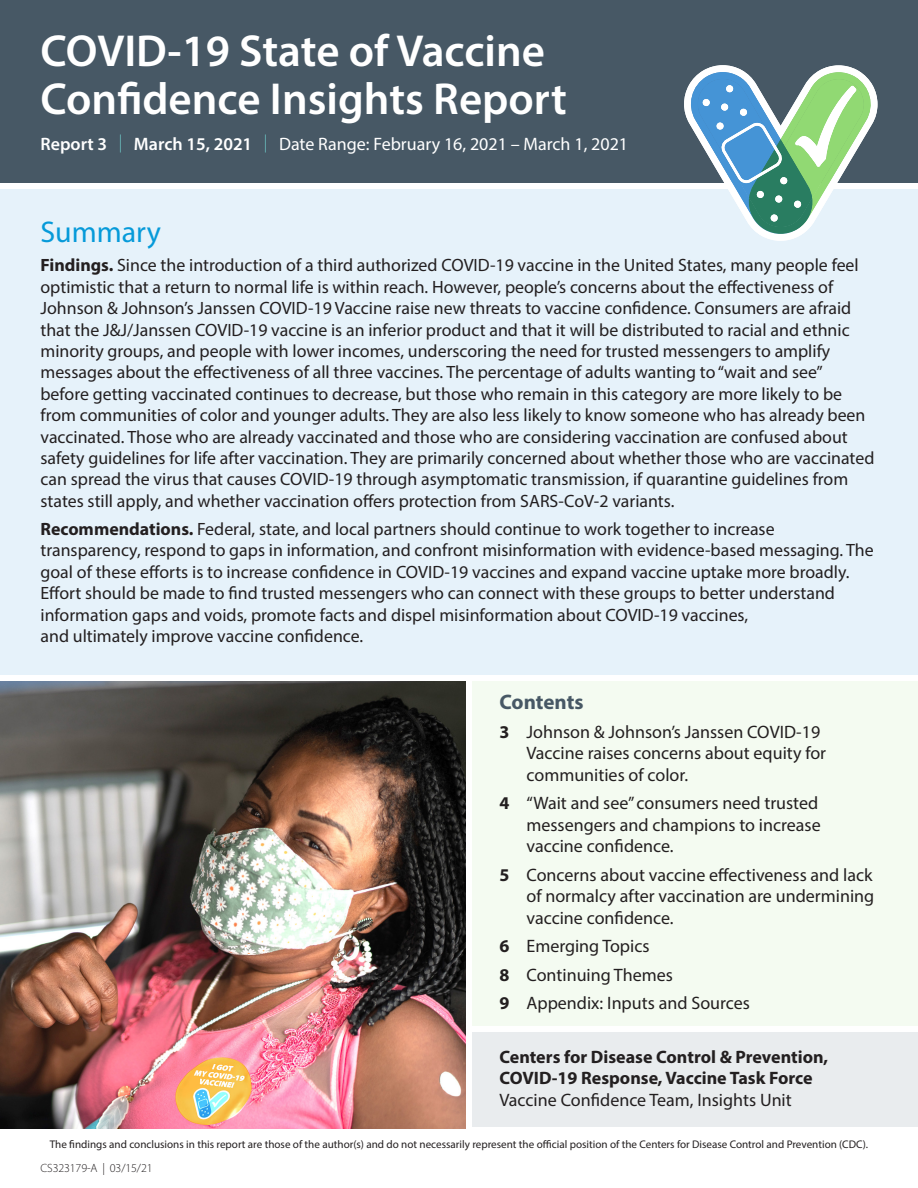
<style>
.page{position:relative;width:918px;height:1188px;background:#fff}
.page>*{position:absolute;margin:0;border:0;box-sizing:border-box;transform-origin:0 0}
.t1{font:600 45px/48px "Myriad Pro";color:#fff}
.t2{font:30px "Myriad Pro";color:#069ad9}
.t3{font:700 21px "Myriad Pro";letter-spacing:-.005em;color:#475865}
.t4{font:18px/21.6px "Myriad Pro";color:#231f20}
.t5{font:700 18px/21.6px "Myriad Pro";color:#231f20}
.t6{font:18px "Myriad Pro";color:#fff}
.t7{font:17.85px/21.5px "Myriad Pro";color:#231f20}
.t8{font:300 12px "Myriad Pro";letter-spacing:-.01em;color:#231f20}
.t9{font:11.1px "Myriad Pro";color:#231f20}
.s1{font-weight:600}
.s2{font-weight:300;color:#6fcaca}
.s3{font-weight:700}
</style>
<div class="page">
<div style="left:0;top:0;width:918px;height:182px;background:#475865"></div>
<img style="left:0;top:682px;width:465px;height:446px">
<div style="left:472px;top:682px;width:446px;height:344px;background:#f4fbf1"></div>
<div style="left:472px;top:1033px;width:446px;height:94px;background:#e9ecee"></div>
<div style="left:0;top:189px;width:918px;height:486px;background:#e6f2fa"></div>
<svg style="left:684px;top:65px;width:194px;height:176px"></svg>
<h1 class="t1" style="left:40px;top:26px;width:528px">COVID-19 State of Vaccine<br>Confidence Insights Report</h1>
<p class="t6" style="left:40px;top:132px;width:589px"><span class="s1">Report 3</span> <span class="s2">|</span> <span class="s1">March 15, 2021</span> <span class="s2">|</span> Date Range: February 16, 2021 – March 1, 2021</p>
<h2 class="t2" style="left:40px;top:214px;width:122px">Summary</h2>
<p class="t7" style="left:40px;top:254px;width:835px"><span class="s3">Findings.</span> Since the introduction of a third authorized COVID-19 vaccine in the United States, many people feel optimistic that a return to normal life is within reach. However, people’s concerns about the effectiveness of Johnson &amp; Johnson’s Janssen COVID-19 Vaccine raise new threats to vaccine confidence. Consumers are afraid that the J&amp;J/Janssen COVID-19 vaccine is an inferior product and that it will be distributed to racial and ethnic minority groups, and people with lower incomes, underscoring the need for trusted messengers to amplify messages about the effectiveness of all three vaccines. The percentage of adults wanting to “wait and see” before getting vaccinated continues to decrease, but those who remain in this category are more likely to be from communities of color and younger adults. They are also less likely to know someone who has already been vaccinated. Those who are already vaccinated and those who are considering vaccination are confused about safety guidelines for life after vaccination. They are primarily concerned about whether those who are vaccinated can spread the virus that causes COVID-19 through asymptomatic transmission, if quarantine guidelines from states still apply, and whether vaccination offers protection from SARS-CoV-2 variants.</p>
<p class="t7" style="left:40px;top:518px;width:835px"><span class="s3">Recommendations.</span> Federal, state, and local partners should continue to work together to increase transparency, respond to gaps in information, and confront misinformation with evidence-based messaging. The goal of these efforts is to increase confidence in COVID-19 vaccines and expand vaccine uptake more broadly.<br>Effort should be made to find trusted messengers who can connect with these groups to better understand information gaps and voids, promote facts and dispel misinformation about COVID-19 vaccines,<br>and ultimately improve vaccine confidence.</p>
<p class="t3" style="left:500px;top:688px;width:86px">Contents</p>
<p class="t4" style="left:526px;top:720px;width:301px;text-indent:-27px"><span class="s3">3</span> Johnson &amp; Johnson’s Janssen COVID-19<br>Vaccine raises concerns about equity for communities of color.</p>
<p class="t4" style="left:526px;top:792px;width:296px;text-indent:-27px"><span class="s3">4</span> “Wait and see” consumers need trusted messengers and champions to increase vaccine confidence.</p>
<p class="t4" style="left:526px;top:863px;width:349px;text-align:justify;text-indent:-27px"><span class="s3">5</span> Concerns about vaccine effectiveness and lack of normalcy after vaccination are undermining vaccine confidence.</p>
<p class="t4" style="left:500px;top:932px;width:252px;line-height:28.3px"><span class="s3">6</span> Emerging Topics<br><span class="s3">8</span> Continuing Themes<br><span class="s3">9</span> Appendix: Inputs and Sources</p>
<p class="t5" style="left:500px;top:1045px;width:330px">Centers for Disease Control &amp; Prevention,<br>COVID-19 Response, Vaccine Task Force</p>
<p class="t4" style="left:500px;top:1089px;width:294px">Vaccine Confidence Team, Insights Unit</p>
<p class="t9" style="left:50px;top:1137px;width:820px">The findings and conclusions in this report are those of the author(s) and do not necessarily represent the official position of the Centers for Disease Control and Prevention (CDC).</p>
<p class="t8" style="left:40px;top:1162px;width:114px">CS323179-A | 03/15/21</p>
</div>
